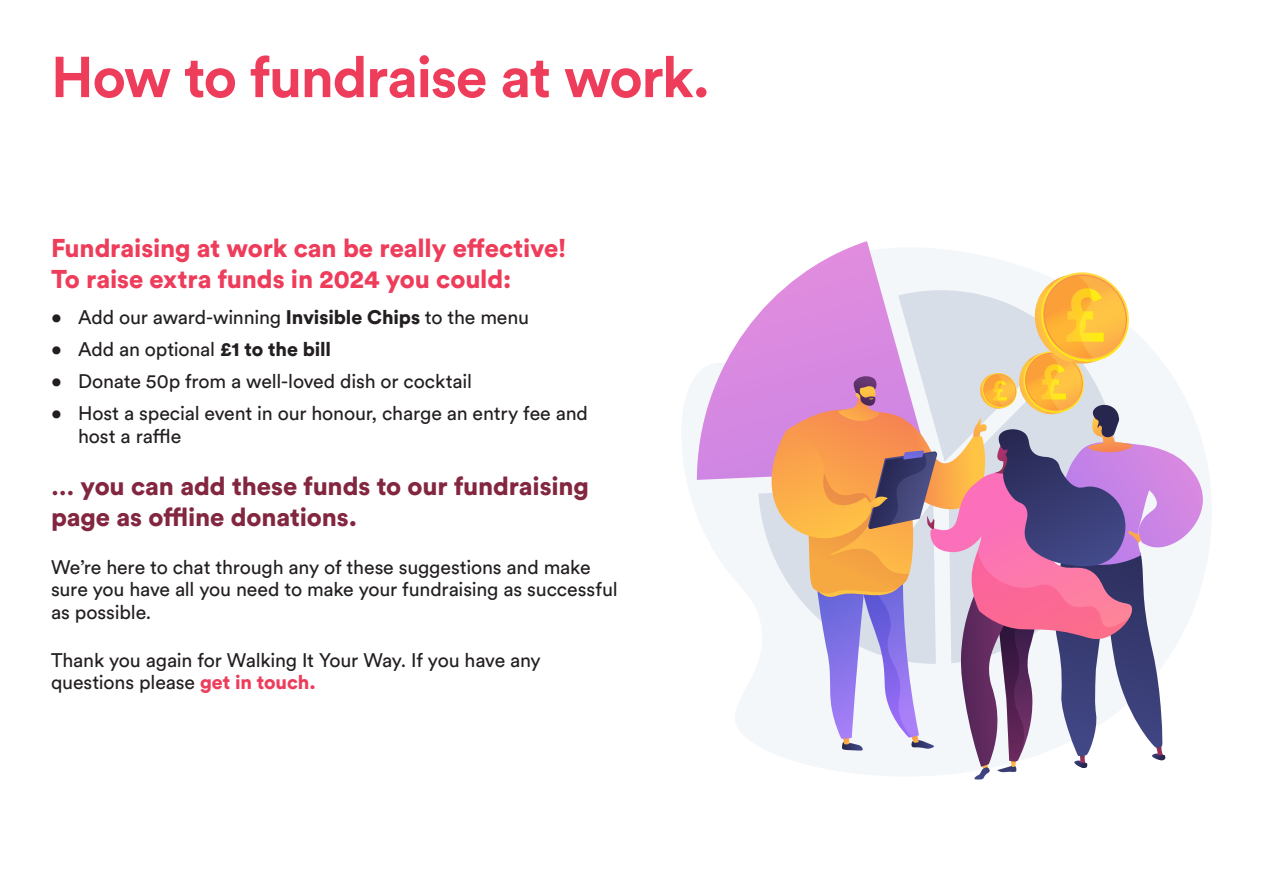
<style>
.page{position:relative;width:1263px;height:893px;background:#fff}
.page>*{position:absolute;margin:0;border:0;box-sizing:border-box;transform-origin:0 0}
.Page_header{font:700 57px "Circular Std";letter-spacing:-.025em;color:#ee3c5b}
.Large_paragraph_heading{font:900 25.5px/30.6px "Circular Std";letter-spacing:-.005em;color:#ee3c5b}
.End_message{font:900 25.5px/30.6px "Circular Std";letter-spacing:-.005em;color:#83263f}
.Body_copy_13pt{font:19.5px/22.5px "Circular Std";letter-spacing:-.01em;color:#231f20}
.s1{font-weight:900}
.s2{font-weight:900;color:#ee3c5b}
</style>
<div class="page">
<svg style="left:682px;top:248px;width:529px;height:497px"></svg>
<svg style="left:697px;top:241px;width:233px;height:239px"></svg>
<svg style="left:758px;top:272px;width:446px;height:508px"></svg>
<p class="Page_header" style="left:51px;top:40px;width:661px">How to fundraise at work.</p>
<p class="Large_paragraph_heading" style="left:51px;top:233px;width:517px">Fundraising at work can be really effective!<br>To raise extra funds in 2024 you could:</p>
<p class="Body_copy_13pt" style="left:51px;top:306px;width:480px">• Add our award-winning <span class="s1">Invisible Chips</span> to the menu</p>
<p class="Body_copy_13pt" style="left:51px;top:338px;width:282px">• Add an optional <span class="s1">£1 to the bill</span></p>
<p class="Body_copy_13pt" style="left:51px;top:370px;width:422px">• Donate 50p from a well-loved dish or cocktail</p>
<p class="Body_copy_13pt" style="left:78px;top:401px;width:511px;line-height:23.4px;text-indent:-27px">• Host a special event in our honour, charge an entry fee and host a raffle</p>
<p class="End_message" style="left:51px;top:470px;width:539px">… you can add these funds to our fundraising page as offline donations.</p>
<p class="Body_copy_13pt" style="left:51px;top:555px;width:568px">We’re here to chat through any of these suggestions and make sure you have all you need to make your fundraising as successful as possible.</p>
<p class="Body_copy_13pt" style="left:51px;top:648px;width:491px">Thank you again for Walking It Your Way. If you have any questions please <span class="s2">get in touch.</span></p>
</div>
